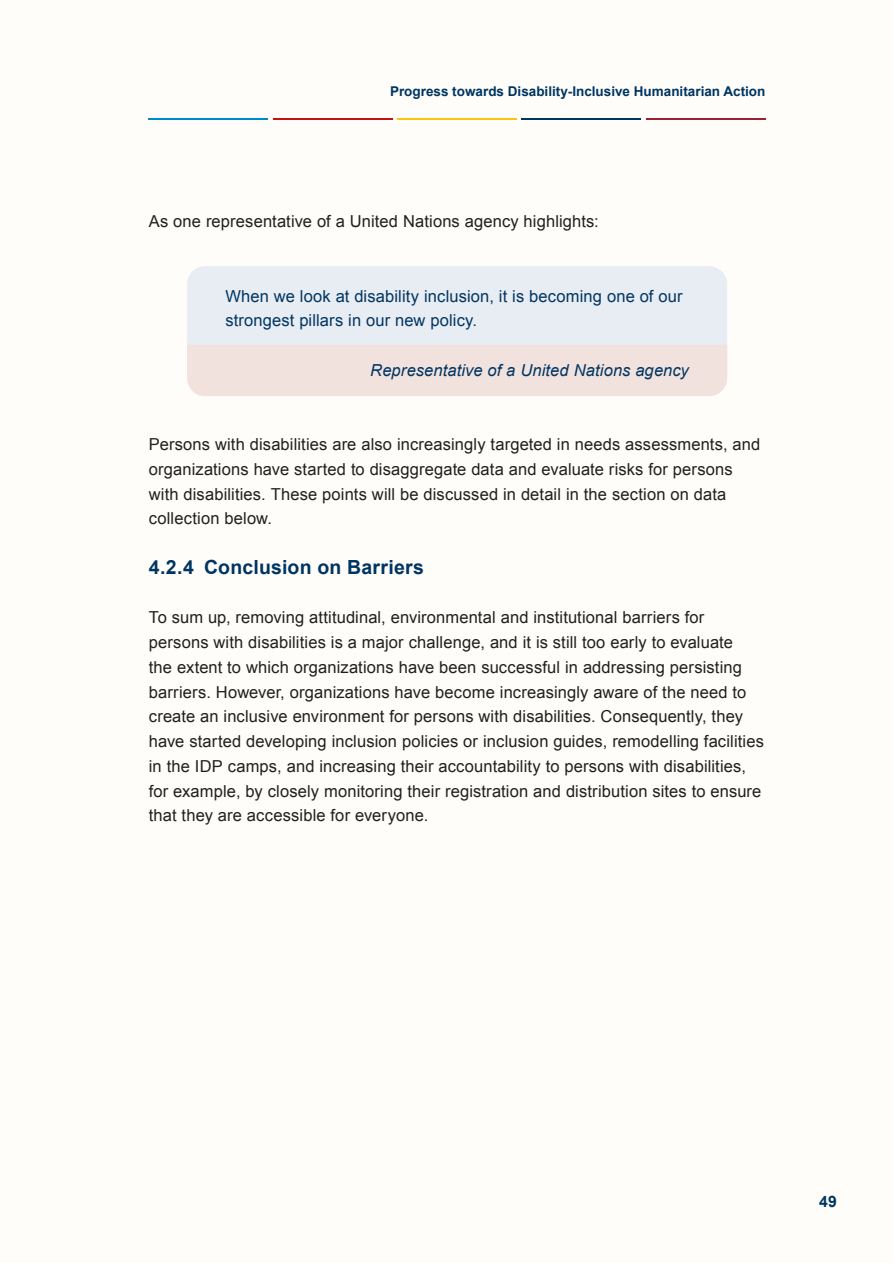
<style>
.page{position:relative;width:893px;height:1263px;background:#fefdfa}
.page>*{position:absolute;margin:0;border:0;box-sizing:border-box;transform-origin:0 0}
.Heading_L3{font:700 19.5px "Arial";letter-spacing:.01em;color:#003562}
.Body{font:16.5px/24.8px "Arial";letter-spacing:.01em;color:#231f20}
.t1{font:16.5px/24.8px "Arial";letter-spacing:.01em;color:#003562}
.Quote_Interviewee{font:italic 16.5px "Arial";letter-spacing:.01em;color:#003562}
.t2{font:700 15.75px "Arial";color:#003562}
.t3{font:700 13.5px "Arial";color:#003562}
</style>
<div class="page">
<hr style="left:149px;top:119px;width:119px;height:1px;background:#0088ce">
<hr style="left:273px;top:119px;width:119px;height:1px;background:#c4121a">
<hr style="left:398px;top:119px;width:119px;height:1px;background:#fec210">
<hr style="left:522px;top:119px;width:119px;height:1px;background:#003562">
<hr style="left:646px;top:119px;width:119px;height:1px;background:#9d2130">
<div style="left:187px;top:266px;width:540px;height:128px;background:#e8edf3;border-radius:18px"></div>
<div style="left:187px;top:345px;width:540px;height:51px;background:#f2e2de"></div>
<p class="t3" style="left:390px;top:82px;width:377px">Progress towards Disability-Inclusive Humanitarian Action</p>
<p class="Body" style="left:149px;top:209px;width:452px">As one representative of a United Nations agency highlights:</p>
<p class="t1" style="left:225px;top:284px;width:459px">When we look at disability inclusion, it is becoming one of our strongest pillars in our new policy.</p>
<p class="Quote_Interviewee" style="left:370px;top:359px;width:320px">Representative of a United Nations agency</p>
<p class="Body" style="left:149px;top:432px;width:613px">Persons with disabilities are also increasingly targeted in needs assessments, and organizations have started to disaggregate data and evaluate risks for persons with disabilities. These points will be discussed in detail in the section on data collection below.</p>
<h3 class="Heading_L3" style="left:149px;top:554px;width:277px">4.2.4 Conclusion on Barriers</h3>
<p class="Body" style="left:149px;top:605px;width:617px">To sum up, removing attitudinal, environmental and institutional barriers for persons with disabilities is a major challenge, and it is still too early to evaluate<br>the extent to which organizations have been successful in addressing persisting barriers. However, organizations have become increasingly aware of the need to create an inclusive environment for persons with disabilities. Consequently, they have started developing inclusion policies or inclusion guides, remodelling facilities in the IDP camps, and increasing their accountability to persons with disabilities, for example, by closely monitoring their registration and distribution sites to ensure that they are accessible for everyone.</p>
<p class="t2" style="left:819px;top:1191px;width:19px">49</p>
</div>
